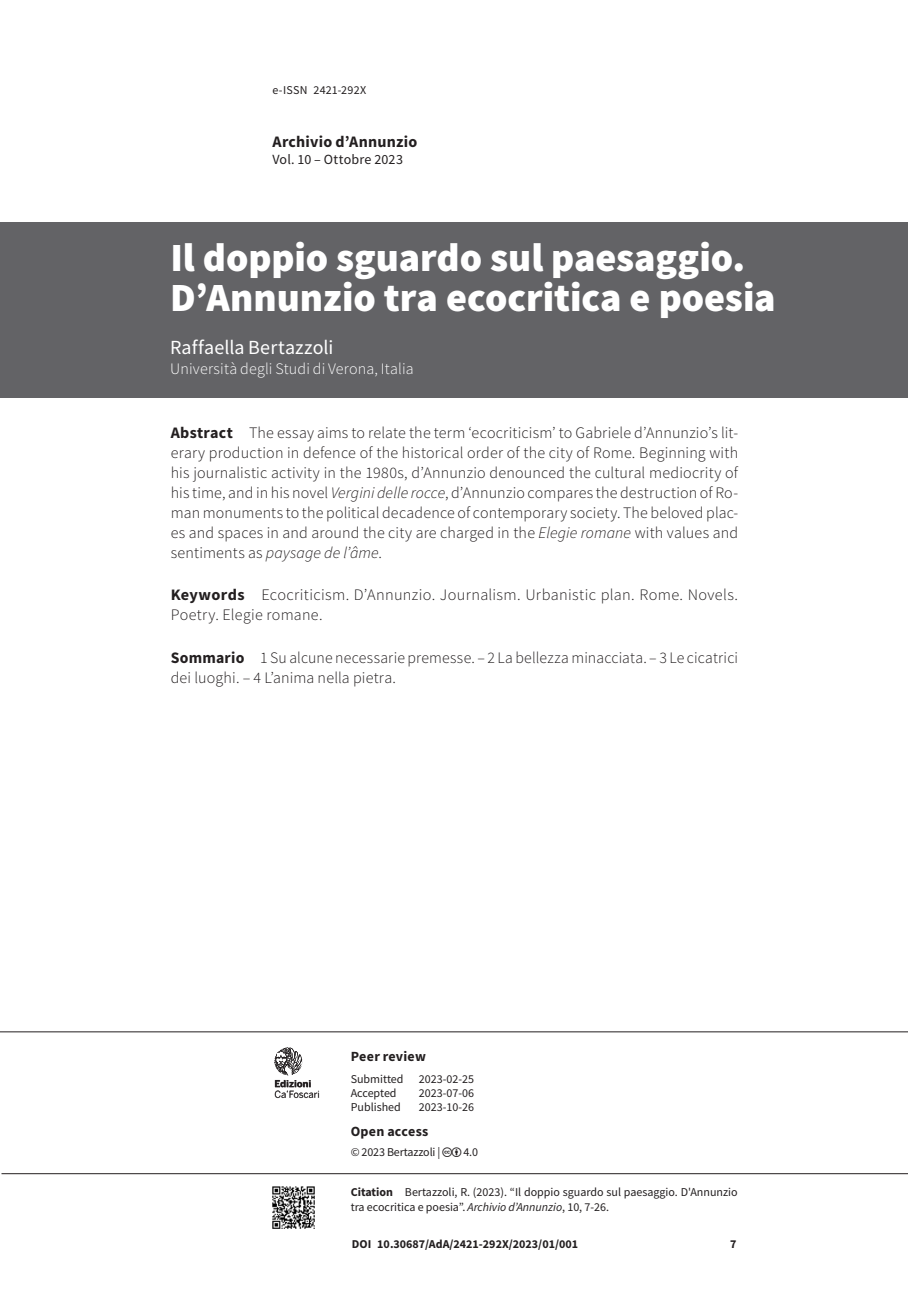
<style>
.page{position:relative;width:908px;height:1304px;background:#fff}
.page>*{position:absolute;margin:0;border:0;box-sizing:border-box;transform-origin:0 0}
.t1{font:900 40px/40px "Source Sans Pro";color:#fff}
.t2{font:20px "Source Sans Pro";letter-spacing:.005em;color:#fff}
.t3{font:300 16px/20px "Source Sans Pro";letter-spacing:.015em;color:#231f20}
.t4{font:300 16px "Source Sans Pro";letter-spacing:.01em;color:#fff}
.t5{font:700 16px "Source Sans Pro";letter-spacing:.015em;color:#231f20}
.t6{font:700 14px "Source Sans Pro";letter-spacing:.02em;color:#231f20}
.t7{font:14px "Source Sans Pro";letter-spacing:.015em;color:#231f20}
.t8{font:12px/15px "Source Sans Pro";color:#231f20}
.t9{font:700 12px "Source Sans Pro";color:#231f20}
.t10{font:9.6px "Benton Sans";letter-spacing:-.01em;color:#231f20}
.t11{font:700 9.6px "Benton Sans";color:#231f20}
.s1{font-weight:700}
.s2{font-style:italic}
</style>
<div class="page">
<hr style="left:2px;top:1173px;width:905px;height:1px;background:#231f20">
<hr style="left:0;top:1031px;width:907px;height:1px;background:#231f20">
<img style="left:272px;top:1187px;width:42px;height:42px">
<svg style="left:274px;top:1047px;width:45px;height:51px"></svg>
<div style="left:0;top:223px;width:907px;height:175px;background:#636366"></div>
<p class="t8" style="left:272px;top:82px;width:95px">e-ISSN 2421-292X</p>
<p class="t5" style="left:272px;top:131px;width:146px">Archivio d’Annunzio</p>
<p class="t7" style="left:272px;top:150px;width:132px">Vol. 10 – Ottobre 2023</p>
<h1 class="t1" style="left:170px;top:237px;width:606px">Il doppio sguardo sul paesaggio.<br>D’Annunzio tra ecocritica e poesia</h1>
<p class="t2" style="left:170px;top:335px;width:165px">Raffaella Bertazzoli</p>
<p class="t4" style="left:170px;top:359px;width:245px">Università degli Studi di Verona, Italia</p>
<p class="t3" style="left:171px;top:422px;width:568px;text-align:justify"><span class="s1">Abstract</span> The essay aims to relate the term ‘ecocriticism’ to Gabriele d’Annunzio’s lit&shy;erary production in defence of the historical order of the city of Rome. Beginning with his journalistic activity in the 1980s, d’Annunzio denounced the cultural mediocrity of his time, and in his novel <span class="s2">Vergini delle rocce</span>, d’Annunzio compares the destruction of Ro&shy;man monuments to the political decadence of contemporary society. The beloved plac&shy;es and spaces in and around the city are charged in the <span class="s2">Elegie romane</span> with values and sentiments as <span class="s2">paysage de l’âme</span>.</p>
<p class="t3" style="left:171px;top:585px;width:568px"><span class="s1">Keywords</span> Ecocriticism. D’Annunzio. Journalism. Urbanistic plan. Rome. Novels.<br>Poetry. Elegie romane.</p>
<p class="t3" style="left:171px;top:648px;width:568px"><span class="s1">Sommario</span> 1 Su alcune necessarie premesse. – 2 La bellezza minacciata. – 3 Le cicatrici dei luoghi. – 4 L’anima nella pietra.</p>
<p class="t11" style="left:274px;top:1078px;width:38px">Edizioni</p>
<p class="t10" style="left:274px;top:1088px;width:47px">Ca’Foscari</p>
<p class="t6" style="left:350px;top:1046px;width:77px">Peer review</p>
<p class="t8" style="left:350px;top:1071px;width:54px">Submitted</p>
<p class="t8" style="left:418px;top:1071px;width:57px">2023-02-25</p>
<p class="t8" style="left:350px;top:1085px;width:47px">Accepted</p>
<p class="t8" style="left:418px;top:1085px;width:57px">2023-07-06</p>
<p class="t8" style="left:350px;top:1099px;width:52px">Published</p>
<p class="t8" style="left:418px;top:1099px;width:57px">2023-10-26</p>
<p class="t6" style="left:350px;top:1122px;width:79px">Open access</p>
<p class="t8" style="left:350px;top:1144px;width:91px">© 2023 Bertazzoli |</p>
<p class="t8" style="left:463px;top:1144px;width:16px">4.0</p>
<p class="t8" style="left:350px;top:1184px;width:388px"><span class="s1">Citation</span> Bertazzoli, R. (2023). “Il doppio sguardo sul paesaggio. D'Annunzio tra ecocritica e poesia”. <span class="s2">Archivio d’Annunzio</span>, 10, 7-26.</p>
<p class="t9" style="left:351px;top:1235px;width:228px">DOI 10.30687/AdA/2421-292X/2023/01/001</p>
<p class="t9" style="left:729px;top:1236px;width:8px">7</p>
</div>
